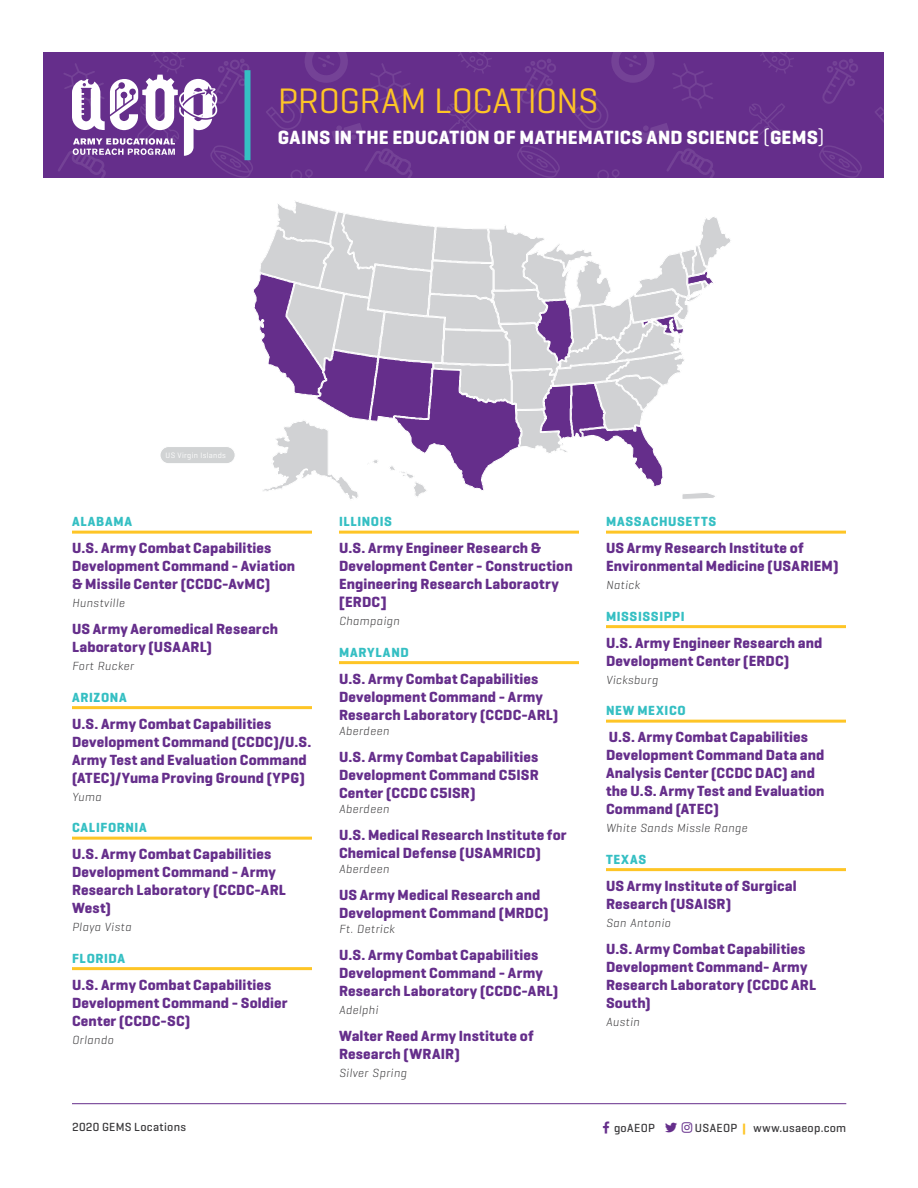
<style>
.page{position:relative;width:918px;height:1188px;background:#fff}
.page>*{position:absolute;margin:0;border:0;box-sizing:border-box;transform-origin:0 0}
.t1{font:36px "Geogrotesque";letter-spacing:-.015em;color:#fec526}
.t2{font:700 19.5px "Geogrotesque";letter-spacing:.01em;color:#fff}
.Site_Location{font:700 15px/18px "Geogrotesque";letter-spacing:.01em;color:#652e8b}
.State{font:700 13.5px "Geogrotesque";letter-spacing:.05em;color:#35bfc3}
.City{font:italic 300 12px "Geogrotesque";letter-spacing:.04em;color:#39383a}
.t3{font:500 12px "Geogrotesque";letter-spacing:.025em;color:#39383a}
.copy{font:7.95px "Geogrotesque";letter-spacing:.04em;color:#fff}
.s1{font-weight:400}
.s2{font-weight:700;color:#fec526}
</style>
<div class="page">
<div style="left:44px;top:52px;width:840px;height:126px;background:#652e8b"></div>
<svg style="left:266px;top:94px;width:36px;height:36px"></svg>
<svg style="left:291px;top:169px;width:22px;height:9px"></svg>
<svg style="left:332px;top:123px;width:31px;height:19px"></svg>
<svg style="left:305px;top:52px;width:43px;height:31px"></svg>
<svg style="left:517px;top:145px;width:43px;height:33px"></svg>
<svg style="left:444px;top:103px;width:42px;height:39px"></svg>
<svg style="left:573px;top:94px;width:35px;height:36px"></svg>
<svg style="left:458px;top:52px;width:34px;height:21px"></svg>
<svg style="left:597px;top:169px;width:23px;height:9px"></svg>
<svg style="left:370px;top:63px;width:41px;height:45px"></svg>
<svg style="left:638px;top:123px;width:32px;height:19px"></svg>
<svg style="left:611px;top:52px;width:44px;height:31px"></svg>
<svg style="left:365px;top:148px;width:47px;height:30px"></svg>
<svg style="left:520px;top:59px;width:36px;height:45px"></svg>
<svg style="left:819px;top:145px;width:43px;height:33px"></svg>
<svg style="left:746px;top:103px;width:42px;height:39px"></svg>
<svg style="left:875px;top:107px;width:9px;height:16px"></svg>
<svg style="left:760px;top:52px;width:34px;height:22px"></svg>
<svg style="left:672px;top:63px;width:41px;height:45px"></svg>
<svg style="left:667px;top:148px;width:48px;height:30px"></svg>
<svg style="left:822px;top:59px;width:36px;height:45px"></svg>
<hr style="left:72px;top:1103px;width:774px;height:1px;background:#652e8b">
<svg style="left:58px;top:52px;width:195px;height:126px"></svg>
<hr style="left:72px;top:531px;width:240px;height:3px;background:#fec526">
<hr style="left:72px;top:706px;width:240px;height:3px;background:#fec526">
<hr style="left:72px;top:837px;width:240px;height:3px;background:#fec526">
<hr style="left:72px;top:967px;width:240px;height:3px;background:#fec526">
<hr style="left:339px;top:531px;width:240px;height:3px;background:#fec526">
<hr style="left:339px;top:661px;width:240px;height:3px;background:#fec526">
<hr style="left:606px;top:531px;width:240px;height:3px;background:#fec526">
<hr style="left:606px;top:625px;width:240px;height:3px;background:#fec526">
<hr style="left:606px;top:720px;width:240px;height:3px;background:#fec526">
<hr style="left:606px;top:868px;width:240px;height:3px;background:#fec526">
<div style="left:160px;top:447px;width:75px;height:17px;background:#d1d3d4;border-radius:9px"></div>
<div style="left:160px;top:446px;width:75px;height:18px;border:1px solid #fff;border-radius:9px"></div>
<svg style="left:253px;top:201px;width:478px;height:298px"></svg>
<p class="t1" style="left:278px;top:78px;width:322px">PROGRAM LOCATIONS</p>
<p class="t2" style="left:278px;top:126px;width:548px">GAINS IN THE EDUCATION OF MATHEMATICS AND SCIENCE <span class="s1">(</span>GEMS<span class="s1">)</span></p>
<p class="copy" style="left:166px;top:450px;width:62px">US Virgin Islands</p>
<p class="State" style="left:72px;top:513px;width:62px">ALABAMA</p>
<p class="Site_Location" style="left:72px;top:539px;width:225px">U.S. Army Combat Capabilities<br>Development Command - Aviation &amp; Missile Center (CCDC-AvMC)</p>
<p class="City" style="left:72px;top:596px;width:54px">Hunstville</p>
<p class="Site_Location" style="left:72px;top:620px;width:207px">US Army Aeromedical Research<br>Laboratory (USAARL)</p>
<p class="City" style="left:72px;top:659px;width:64px">Fort Rucker</p>
<p class="State" style="left:72px;top:689px;width:56px">ARIZONA</p>
<p class="Site_Location" style="left:72px;top:714px;width:241px">U.S. Army Combat Capabilities Development Command (CCDC)/U.S.<br>Army Test and Evaluation Command (ATEC)/Yuma Proving Ground (YPG)</p>
<p class="City" style="left:72px;top:789px;width:31px">Yuma</p>
<p class="State" style="left:72px;top:819px;width:76px">CALIFORNIA</p>
<p class="Site_Location" style="left:72px;top:845px;width:216px">U.S. Army Combat Capabilities<br>Development Command - Army<br>Research Laboratory (CCDC-ARL<br>West)</p>
<p class="City" style="left:72px;top:920px;width:61px">Playa Vista</p>
<p class="State" style="left:72px;top:950px;width:55px">FLORIDA</p>
<p class="Site_Location" style="left:72px;top:975px;width:217px">U.S. Army Combat Capabilities<br>Development Command - Soldier<br>Center (CCDC-SC)</p>
<p class="City" style="left:72px;top:1032px;width:43px">Orlando</p>
<p class="State" style="left:339px;top:513px;width:54px">ILLINOIS</p>
<p class="Site_Location" style="left:339px;top:539px;width:235px">U.S. Army Engineer Research &amp;<br>Development Center - Construction<br>Engineering Research Laboraotry [ERDC]</p>
<p class="City" style="left:339px;top:614px;width:62px">Champaign</p>
<p class="State" style="left:339px;top:644px;width:71px">MARYLAND</p>
<p class="Site_Location" style="left:339px;top:669px;width:221px">U.S. Army Combat Capabilities<br>Development Command - Army<br>Research Laboratory (CCDC-ARL)</p>
<p class="City" style="left:339px;top:723px;width:52px">Aberdeen</p>
<p class="Site_Location" style="left:339px;top:747px;width:201px;text-align:justify">U.S. Army Combat Capabilities Development Command C5ISR Center (CCDC C5ISR)</p>
<p class="City" style="left:339px;top:801px;width:52px">Aberdeen</p>
<p class="Site_Location" style="left:339px;top:825px;width:229px">U.S. Medical Research Institute for<br>Chemical Defense (USAMRICD)</p>
<p class="City" style="left:339px;top:861px;width:52px">Aberdeen</p>
<p class="Site_Location" style="left:339px;top:885px;width:211px">US Army Medical Research and<br>Development Command (MRDC)</p>
<p class="City" style="left:339px;top:921px;width:57px">Ft. Detrick</p>
<p class="Site_Location" style="left:339px;top:945px;width:221px">U.S. Army Combat Capabilities<br>Development Command - Army<br>Research Laboratory (CCDC-ARL)</p>
<p class="City" style="left:339px;top:1002px;width:41px">Adelphi</p>
<p class="Site_Location" style="left:339px;top:1026px;width:196px">Walter Reed Army Institute of<br>Research (WRAIR)</p>
<p class="City" style="left:339px;top:1065px;width:69px">Silver Spring</p>
<p class="State" style="left:606px;top:513px;width:112px">MASSACHUSETTS</p>
<p class="Site_Location" style="left:606px;top:539px;width:234px">US Army Research Institute of<br>Environmental Medicine (USARIEM)</p>
<p class="City" style="left:606px;top:578px;width:35px">Natick</p>
<p class="State" style="left:606px;top:608px;width:80px">MISSISSIPPI</p>
<p class="Site_Location" style="left:606px;top:633px;width:218px">U.S. Army Engineer Research and<br>Development Center (ERDC)</p>
<p class="City" style="left:606px;top:672px;width:54px">Vicksburg</p>
<p class="State" style="left:606px;top:702px;width:81px">NEW MEXICO</p>
<p class="Site_Location" style="left:606px;top:728px;width:220px">U.S. Army Combat Capabilities<br>Development Command Data and<br>Analysis Center (CCDC DAC) and the U.S. Army Test and Evaluation<br>Command (ATEC)</p>
<p class="City" style="left:606px;top:821px;width:143px">White Sands Missle Range</p>
<p class="State" style="left:606px;top:851px;width:42px">TEXAS</p>
<p class="Site_Location" style="left:606px;top:876px;width:192px">US Army Institute of Surgical<br>Research (USAISR)</p>
<p class="City" style="left:606px;top:915px;width:66px">San Antonio</p>
<p class="Site_Location" style="left:606px;top:939px;width:212px">U.S. Army Combat Capabilities<br>Development Command- Army<br>Research Laboratory (CCDC ARL<br>South)</p>
<p class="City" style="left:606px;top:1014px;width:35px">Austin</p>
<p class="t3" style="left:72px;top:1119px;width:116px">2020 GEMS Locations</p>
<p class="t3" style="left:614px;top:1121px;width:42px">goAEOP</p>
<p class="t3" style="left:695px;top:1121px;width:153px">USAEOP <span class="s2">|</span> www.usaeop.com</p>
</div>
